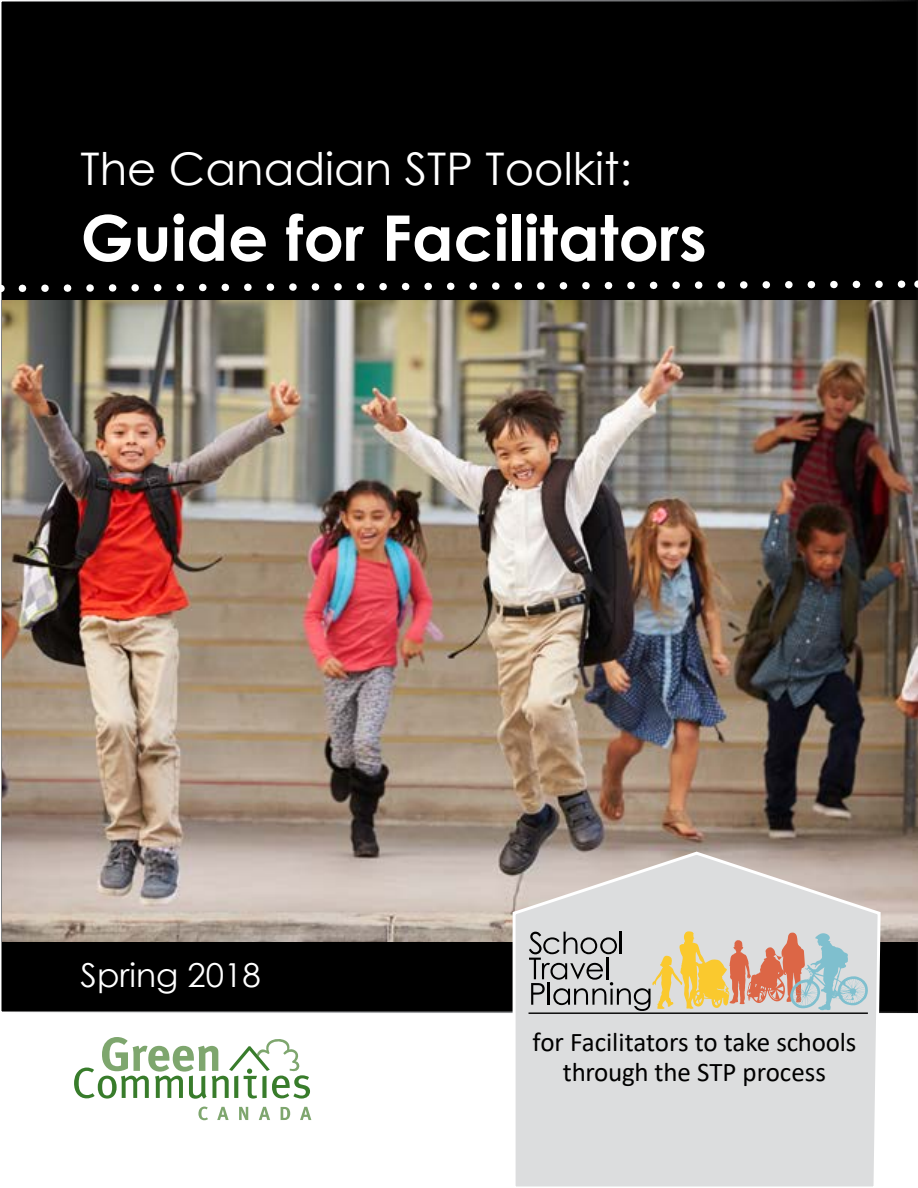
<style>
.page{position:relative;width:918px;height:1188px;background:#fff}
.page>*{position:absolute;margin:0;border:0;box-sizing:border-box;transform-origin:0 0}
.t1{font:700 63px "Century Gothic";color:#fff}
.t2{font:45px "Century Gothic";color:#fff}
.t3{font:33px "Century Gothic";color:#fff}
.t4{font:27px/30px "Calibri";letter-spacing:-.01em;color:#000;text-align:center}
</style>
<div class="page">
<div style="left:1px;top:1px;width:916px;height:1011px;background:#000"></div>
<img style="left:2px;top:300px;width:916px;height:642px">
<svg style="left:198px;top:1107px;width:10px;height:13px"></svg>
<svg style="left:217px;top:1107px;width:12px;height:13px"></svg>
<svg style="left:239px;top:1107px;width:9px;height:13px"></svg>
<svg style="left:259px;top:1107px;width:11px;height:13px"></svg>
<svg style="left:281px;top:1107px;width:9px;height:13px"></svg>
<svg style="left:300px;top:1107px;width:11px;height:13px"></svg>
<svg style="left:74px;top:1037px;width:236px;height:62px"></svg>
<svg style="left:18px;top:277px;width:900px;height:19px"></svg>
<svg style="left:511px;top:849px;width:371px;height:338px;background:#d9d8d8"></svg>
<hr style="left:529px;top:1012px;width:339px;height:2px;background:#000">
<svg style="left:529px;top:931px;width:339px;height:80px;background:#cabead"></svg>
<h2 class="t2" style="left:81px;top:137px;width:553px">The Canadian STP Toolkit:</h2>
<h1 class="t1" style="left:81px;top:190px;width:628px">Guide for Facilitators</h1>
<p class="t3" style="left:81px;top:952px;width:182px">Spring 2018</p>
<p class="t4" style="left:533px;top:1026px;width:325px">for Facilitators to take schools through the STP process</p>
</div>
